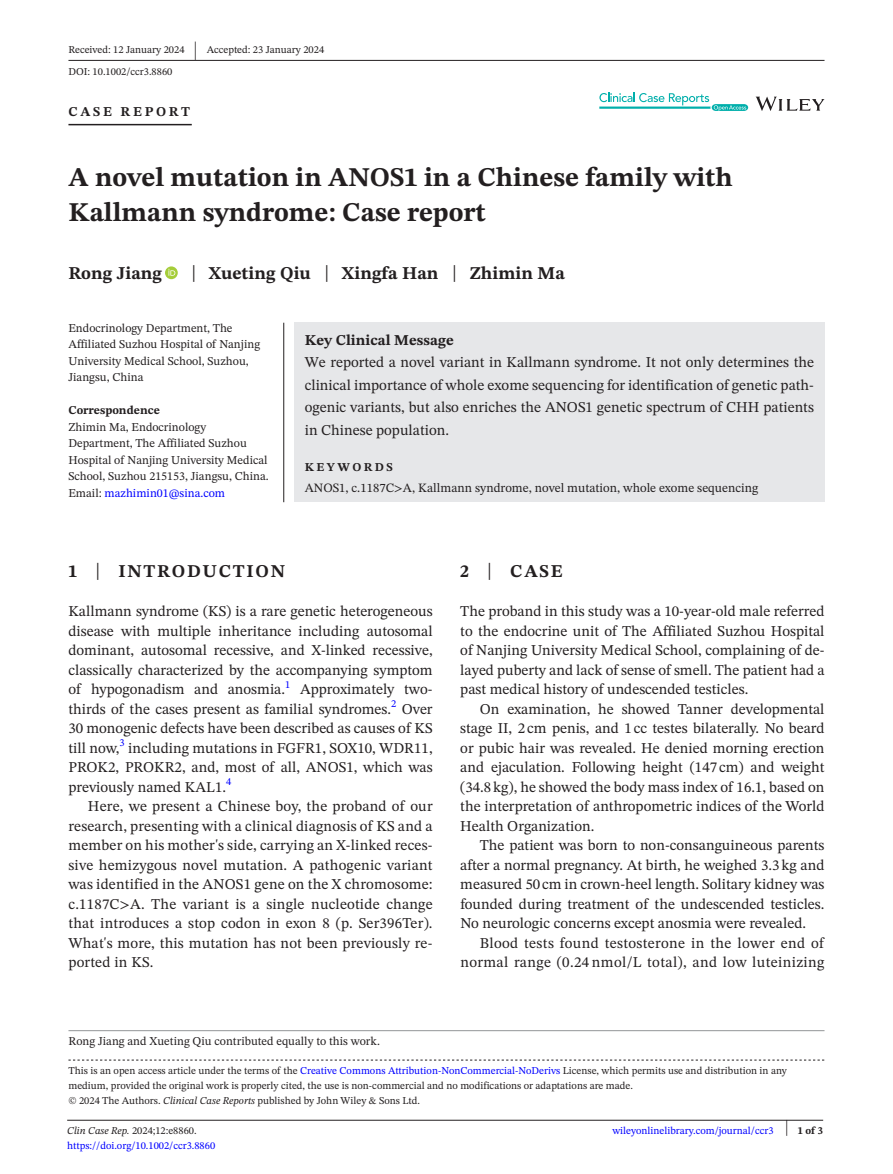
<style>
.page{position:relative;width:893px;height:1174px;background:#fff}
.page>*{position:absolute;margin:0;border:0;box-sizing:border-box;transform-origin:0 0}
.t1{font:700 27px/34.5px "STIX Two Text";color:#231f20}
.t2{font:25.65px "STIX Two Text";color:#231f20;scale:.49 1}
.t3{font:700 18px "STIX Two Text";color:#231f20}
.t4{font:700 18px "STIX Two Text";letter-spacing:.1em;color:#231f20}
.t5{font:15px/19.5px "STIX Two Text";color:#231f20;text-align:justify}
.t6{font:15px/19.5px "STIX Two Text";letter-spacing:.025em;color:#231f20;text-align:right}
.t7{font:700 15px "STIX Two Text";color:#231f20}
.t8{font:700 13.5px "STIX Two Text";letter-spacing:.2em;color:#231f20}
.t9{font:12.75px "STIX Two Text";color:#231f20}
.t10{font:12px/16.5px "STIX Two Text";color:#231f20}
.t11{font:700 12px "STIX Two Text";color:#231f20}
.t12{font:700 12px "STIX Two Text";letter-spacing:.2em;color:#231f20}
.t13{font:10.5px/15px "STIX Two Text";color:#231f20}
.t14{font:10.5px "STIX Two Text";color:#00f}
.t15{font:700 10.5px "STIX Two Text";color:#231f20}
.s1{font-weight:400;font-size:23.4px}
.s2{color:#00f}
.s3{font-family:"STIX"}
.s4{font-weight:400;font-size:23.7px}
.s5{font-style:italic}
.s6{font-weight:400;font-size:22.2px}
</style>
<div class="page">
<hr style="left:67px;top:1119px;width:756px;height:1px;background:#231f20">
<svg style="left:756px;top:97px;width:68px;height:14px"></svg>
<svg style="left:599px;top:93px;width:149px;height:18px"></svg>
<hr style="left:68px;top:60px;width:756px;height:1px;background:#231f20">
<hr style="left:68px;top:124px;width:124px;height:1px;background:#231f20">
<svg style="left:165px;top:266px;width:13px;height:13px"></svg>
<svg style="left:168px;top:269px;width:7px;height:7px"></svg>
<div style="left:294px;top:323px;width:530px;height:179px;background:#e6e7e9"></div>
<hr style="left:283px;top:323px;width:1px;height:179px;background:#231f20">
<svg style="left:68px;top:1059px;width:756px;height:1px"></svg>
<hr style="left:68px;top:1030px;width:756px;height:1px;background:#939598">
<p class="t13" style="left:68px;top:42px;width:118px">Received: 12 January 2024</p>
<h2 class="t2" style="left:194px;top:32px;width:8px">|</h2>
<p class="t13" style="left:207px;top:42px;width:119px">Accepted: 23 January 2024</p>
<p class="t13" style="left:68px;top:64px;width:105px">DOI: 10.1002/ccr3.8860</p>
<p class="t8" style="left:68px;top:101px;width:123px">CASE REPORT</p>
<h1 class="t1" style="left:68px;top:161px;width:666px">A novel mutation in ANOS1 in a Chinese family with<br>Kallmann syndrome: Case report</h1>
<p class="t3" style="left:68px;top:260px;width:95px">Rong Jiang</p>
<p class="t3" style="left:191px;top:260px;width:375px"><span class="s1">|</span> Xueting Qiu <span class="s1">|</span> Xingfa Han <span class="s1">|</span> Zhimin Ma</p>
<p class="t10" style="left:68px;top:319px;width:193px">Endocrinology Department, The<br>Affiliated Suzhou Hospital of Nanjing<br>University Medical School, Suzhou,<br>Jiangsu, China</p>
<p class="t11" style="left:68px;top:402px;width:93px">Correspondence</p>
<p class="t10" style="left:68px;top:418px;width:202px">Zhimin Ma, Endocrinology Department, The Affiliated Suzhou Hospital of Nanjing University Medical School, Suzhou 215153, Jiangsu, China.<br>Email: <span class="s2">mazhimin01@sina.com</span></p>
<p class="t7" style="left:305px;top:329px;width:150px">Key Clinical Message</p>
<p class="t5" style="left:305px;top:351px;width:511px;line-height:22.5px">We reported a novel variant in Kallmann syndrome. It not only determines the clinical importance of whole exome sequencing for identification of genetic path&shy;ogenic variants, but also enriches the ANOS1 genetic spectrum of CHH patients in Chinese population.</p>
<p class="t12" style="left:305px;top:458px;width:90px">KEYWORDS</p>
<p class="t9" style="left:305px;top:478px;width:455px">ANOS1, c.1187C<span class="s3">&gt;</span>A, Kallmann syndrome, novel mutation, whole exome sequencing</p>
<p class="t4" style="left:68px;top:558px;width:218px">1 <span class="s4">|</span> INTRODUCTION</p>
<p class="t5" style="left:68px;top:601px;width:366px">Kallmann syndrome (KS) is a rare genetic heterogeneous disease with multiple inheritance including autosomal dominant, autosomal recessive, and X-linked recessive, classically characterized by the accompanying symptom of hypogonadism and anosmia.</p>
<p class="t14" style="left:285px;top:676px;width:7px">1</p>
<p class="t5" style="left:68px;top:679px;width:366px;text-indent:232px">Approximately two&shy;thirds of the cases present as familial syndromes.</p>
<p class="t14" style="left:391px;top:696px;width:7px">2</p>
<p class="t5" style="left:68px;top:699px;width:366px;text-indent:333px">Over 30 monogenic defects have been described as causes of KS till now,</p>
<p class="t14" style="left:120px;top:735px;width:7px">3</p>
<p class="t5" style="left:68px;top:738px;width:366px;text-indent:60px">including mutations in FGFR1, SOX10, WDR11, PROK2, PROKR2, and, most of all, ANOS1, which was previously named KAL1.</p>
<p class="t14" style="left:226px;top:774px;width:7px">4</p>
<p class="t5" style="left:68px;top:796px;width:366px;text-indent:20px">Here, we present a Chinese boy, the proband of our research, presenting with a clinical diagnosis of KS and a member on his mother's side, carrying an X-linked reces&shy;sive hemizygous novel mutation. A pathogenic variant was identified in the ANOS1 gene on the X chromosome: c.1187C<span class="s3">&gt;</span>A. The variant is a single nucleotide change that introduces a stop codon in exon 8 (p. Ser396Ter).<br>What's more, this mutation has not been previously re&shy;ported in KS.</p>
<p class="t10" style="left:68px;top:1032px;width:313px">Rong Jiang and Xueting Qiu contributed equally to this work.</p>
<p class="t3" style="left:460px;top:558px;width:104px">2 <span class="s4">|</span> CASE</p>
<p class="t5" style="left:460px;top:601px;width:366px">The proband in this study was a 10-year-old male referred to the endocrine unit of The Affiliated Suzhou Hospital of Nanjing University Medical School, complaining of de&shy;layed puberty and lack of sense of smell. The patient had a past medical history of undescended testicles.</p>
<p class="t5" style="left:460px;top:699px;width:366px;text-indent:20px">On examination, he showed Tanner developmental stage II, 2 cm penis, and 1 cc testes bilaterally. No beard or pubic hair was revealed. He denied morning erection and ejaculation. Following height (147 cm) and weight (34.8kg), he showed the body mass index of 16.1, based on the interpretation of anthropometric indices of the World Health Organization.</p>
<p class="t5" style="left:460px;top:835px;width:366px;text-indent:20px">The patient was born to non-consanguineous parents after a normal pregnancy. At birth, he weighed 3.3kg and measured 50 cm in crown-heel length. Solitary kidney was founded during treatment of the undescended testicles.<br>No neurologic concerns except anosmia were revealed.</p>
<p class="t6" style="left:460px;top:933px;width:366px">Blood tests found testosterone in the lower end of normal range (0.24 nmol/L total), and low luteinizing</p>
<p class="t13" style="left:68px;top:1063px;width:720px">This is an open access article under the terms of the <span class="s2">Creative Commons Attribution-NonCommercial-NoDerivs</span> License, which permits use and distribution in any medium, provided the original work is properly cited, the use is non-commercial and no modifications or adaptations are made.<br>© 2024 The Authors. <span class="s5">Clinical Case Reports</span> published by John Wiley &amp; Sons Ltd.</p>
<p class="t13" style="left:67px;top:1123px;width:131px"><span class="s5">Clin Case Rep.</span> 2024;12:e8860.</p>
<p class="t15" style="left:785px;top:1123px;width:39px"><span class="s6">|</span> 1 of 3</p>
<p class="t14" style="left:67px;top:1138px;width:150px">https://doi.org/10.1002/ccr3.8860</p>
<p class="t14" style="left:612px;top:1123px;width:163px">wileyonlinelibrary.com/journal/ccr3</p>
</div>
